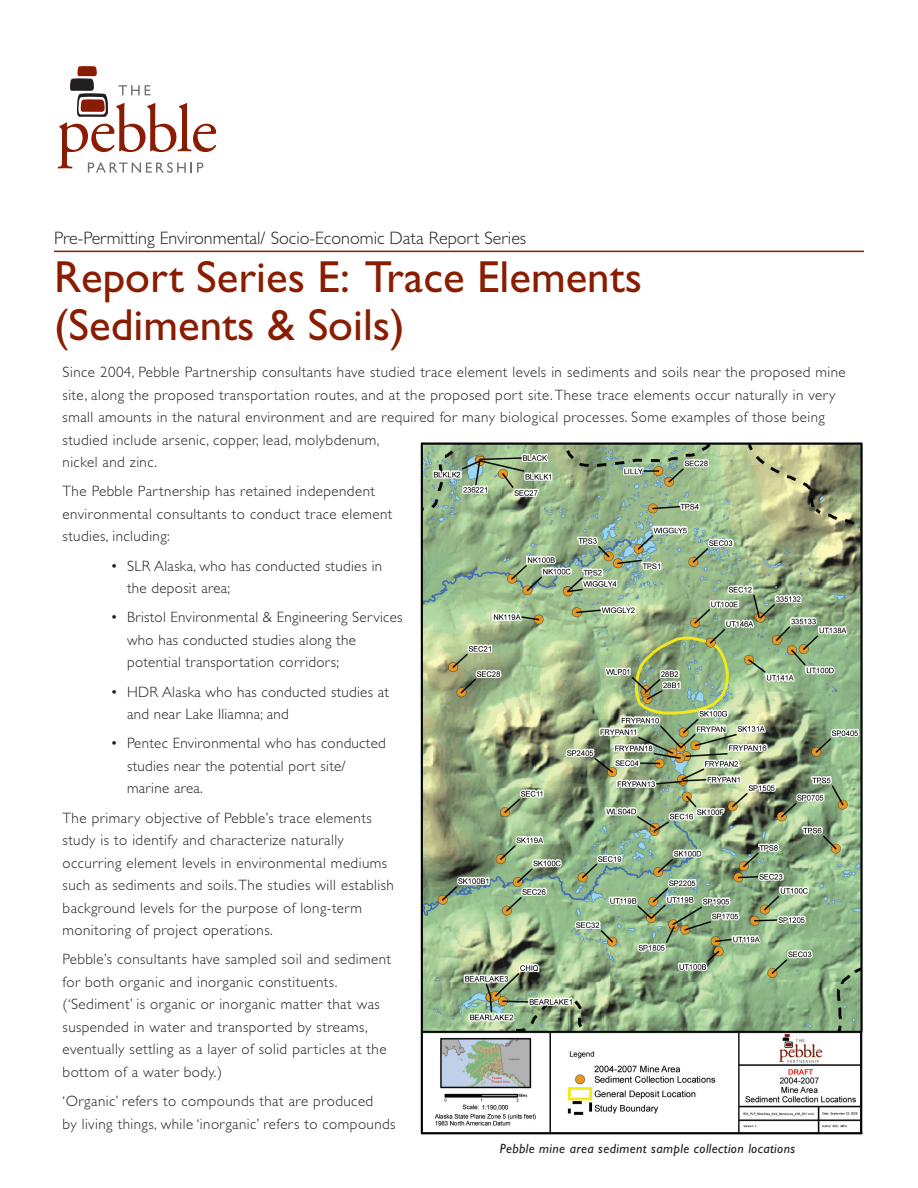
<style>
.page{position:relative;width:918px;height:1188px;background:#fff}
.page>*{position:absolute;margin:0;border:0;box-sizing:border-box;transform-origin:0 0}
.t1{font:45px/48px "Gill Sans";color:#891d02}
.t2{font:300 18px "Gill Sans";color:#231f20}
.t3{font:300 15px/22.5px "Gill Sans";letter-spacing:.03em;color:#231f20}
.t4{font:italic 13.5px "Gill Sans";letter-spacing:.03em;color:#231f20}
</style>
<div class="page">
<svg style="left:58px;top:66px;width:158px;height:107px"></svg>
<hr style="left:54px;top:251px;width:810px;height:1px;background:#891d02">
<img style="left:420px;top:442px;width:443px;height:693px">
<p class="t2" style="left:54px;top:227px;width:474px">Pre-Permitting Environmental/ Socio-Economic Data Report Series</p>
<h1 class="t1" style="left:54px;top:253px;width:590px">Report Series E: Trace Elements (Sediments &amp; Soils)</h1>
<p class="t3" style="left:63px;top:361px;width:785px">Since 2004, Pebble Partnership consultants have studied trace element levels in sediments and soils near the proposed mine site, along the proposed transportation routes, and at the proposed port site. These trace elements occur naturally in very small amounts in the natural environment and are required for many biological processes. Some examples of those being studied include arsenic, copper, lead, molybdenum,<br>nickel and zinc.</p>
<p class="t3" style="left:63px;top:480px;width:331px">The Pebble Partnership has retained independent environmental consultants to conduct trace element studies, including:</p>
<p class="t3" style="left:127px;top:555px;width:257px;text-indent:-17px">• SLR Alaska, who has conducted studies in the deposit area;</p>
<p class="t3" style="left:127px;top:606px;width:277px;text-indent:-16px">• Bristol Environmental &amp; Engineering Services who has conducted studies along the potential transportation corridors;</p>
<p class="t3" style="left:127px;top:681px;width:263px;text-indent:-17px">• HDR Alaska who has conducted studies at and near Lake Iliamna; and</p>
<p class="t3" style="left:127px;top:732px;width:260px;text-indent:-17px">• Pentec Environmental who has conducted studies near the potential port site/ marine area.</p>
<p class="t3" style="left:63px;top:807px;width:333px">The primary objective of Pebble’s trace elements study is to identify and characterize naturally occurring element levels in environmental mediums such as sediments and soils.The studies will establish background levels for the purpose of long-term monitoring of project operations.</p>
<p class="t3" style="left:63px;top:948px;width:330px">Pebble’s consultants have sampled soil and sediment for both organic and inorganic constituents. (‘Sediment’ is organic or inorganic matter that was suspended in water and transported by streams, eventually settling as a layer of solid particles at the bottom of a water body.)</p>
<p class="t3" style="left:63px;top:1090px;width:335px">‘Organic’ refers to compounds that are produced<br>by living things, while ‘inorganic’ refers to compounds</p>
<p class="t4" style="left:500px;top:1141px;width:297px">Pebble mine area sediment sample collection locations</p>
</div>
